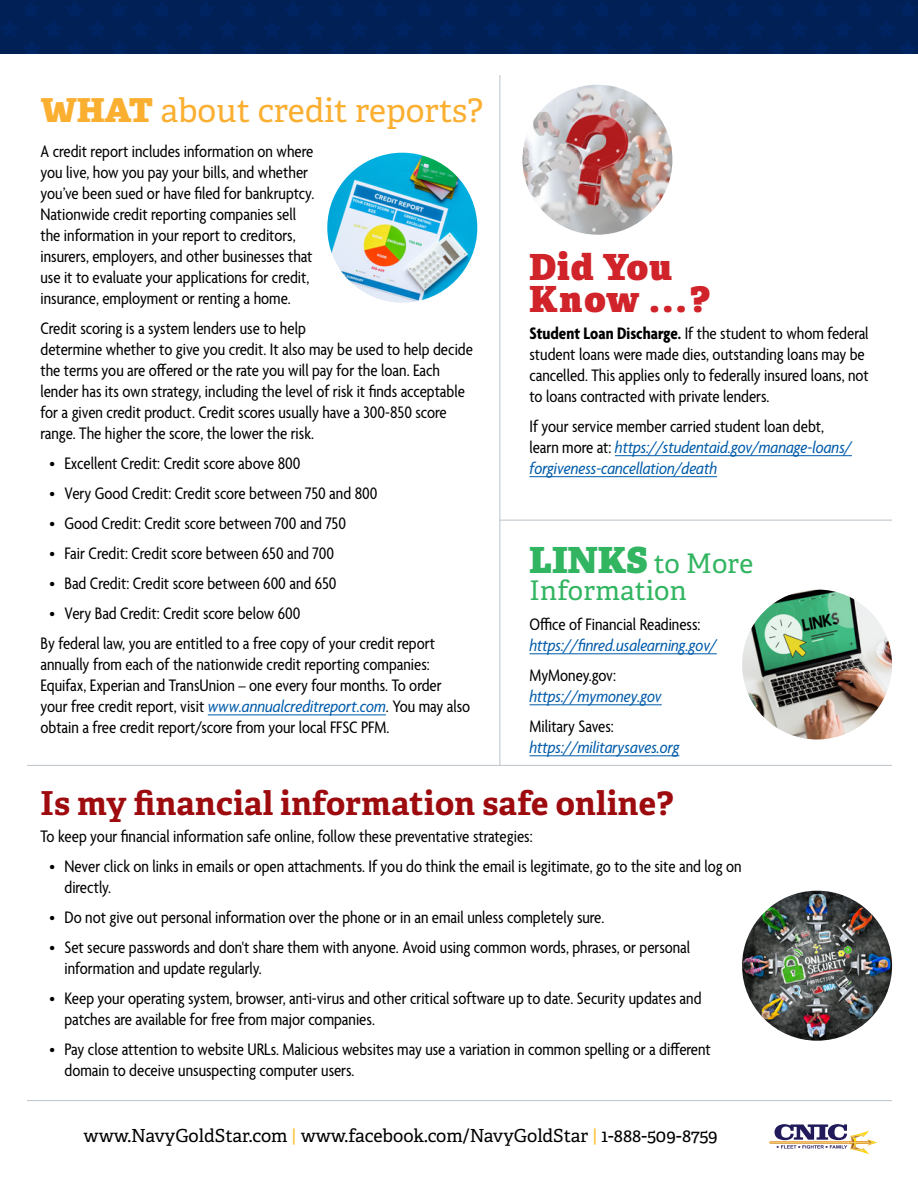
<style>
.page{position:relative;width:918px;height:1188px;background:#fff}
.page>*{position:absolute;margin:0;border:0;box-sizing:border-box;transform-origin:0 0}
.t1{font:800 36px/31.5px "Adelle";letter-spacing:.035em;color:#d0232a}
.t2{font:700 33px "Adelle";letter-spacing:.01em;color:#9e0b0f}
.t3{font:33px "Adelle";color:#fbaf31}
.t4{font:27px/27px "Adelle";letter-spacing:.01em;color:#32b561}
.t5{font:condensed 18px/21px "Agenda";color:#000}
.t6{font:italic condensed 18px/21px "Agenda";color:#005baa}
.t7{font:18px "Adelle";color:#000}
.s1{font-weight:800}
.s2{font-style:italic;color:#005baa}
.s3{font-weight:700}
.s4{font-style:normal;color:#000}
.s5{font-weight:800;font-size:36px}
.s6{color:#fec230}
</style>
<div class="page">
<svg style="left:0;top:0;width:918px;height:54px;background:#002058"></svg>
<hr style="left:27px;top:765px;width:865px;height:1px;background:#bbc4ca">
<hr style="left:500px;top:75px;width:1px;height:691px;background:#bbc4ca">
<img style="left:742px;top:590px;width:150px;height:150px;border-radius:75px">
<hr style="left:208px;top:714px;width:178px;height:1px;background:#005baa">
<hr style="left:615px;top:455px;width:237px;height:1px;background:#005baa">
<hr style="left:530px;top:476px;width:187px;height:1px;background:#005baa">
<hr style="left:530px;top:653px;width:187px;height:1px;background:#005baa">
<hr style="left:530px;top:704px;width:132px;height:1px;background:#005baa">
<hr style="left:530px;top:755px;width:149px;height:1px;background:#005baa">
<svg style="left:768px;top:1124px;width:110px;height:30px"></svg>
<img style="left:327px;top:153px;width:150px;height:150px;border-radius:75px">
<img style="left:742px;top:891px;width:150px;height:150px;border-radius:75px">
<hr style="left:500px;top:520px;width:392px;height:1px;background:#bbc4ca">
<img style="left:522px;top:85px;width:150px;height:150px;border-radius:75px">
<hr style="left:27px;top:1100px;width:865px;height:1px;background:#bbc4ca">
<h2 class="t3" style="left:41px;top:90px;width:444px"><span class="s1">WHAT</span> about credit reports?</h2>
<p class="t5" style="left:40px;top:142px;width:275px">A credit report includes information on where you live, how you pay your bills, and whether you’ve been sued or have filed for bankruptcy.<br>Nationwide credit reporting companies sell the information in your report to creditors, insurers, employers, and other businesses that use it to evaluate your applications for credit, insurance, employment or renting a home.</p>
<p class="t5" style="left:40px;top:319px;width:434px">Credit scoring is a system lenders use to help<br>determine whether to give you credit. It also may be used to help decide the terms you are offered or the rate you will pay for the loan. Each lender has its own strategy, including the level of risk it finds acceptable for a given credit product. Credit scores usually have a 300-850 score range. The higher the score, the lower the risk.</p>
<p class="t5" style="left:50px;top:454px;width:253px">• Excellent Credit: Credit score above 800</p>
<p class="t5" style="left:50px;top:484px;width:329px">• Very Good Credit: Credit score between 750 and 800</p>
<p class="t5" style="left:50px;top:514px;width:298px">• Good Credit: Credit score between 700 and 750</p>
<p class="t5" style="left:50px;top:544px;width:286px">• Fair Credit: Credit score between 650 and 700</p>
<p class="t5" style="left:50px;top:574px;width:289px">• Bad Credit: Credit score between 600 and 650</p>
<p class="t5" style="left:40px;top:599px;width:396px;line-height:30px;text-indent:9px">• Very Bad Credit: Credit score below 600<br>By federal law, you are entitled to a free copy of your credit report</p>
<p class="t5" style="left:40px;top:655px;width:431px">annually from each of the nationwide credit reporting companies:<br>Equifax, Experian and TransUnion – one every four months. To order your free credit report, visit <span class="s2">www.annualcreditreport.com</span>. You may also obtain a free credit report/score from your local FFSC PFM.</p>
<h1 class="t1" style="left:530px;top:252px;width:182px">Did You<br>Know ...?</h1>
<p class="t5" style="left:530px;top:324px;width:341px"><span class="s3">Student Loan Discharge.</span> If the student to whom federal student loans were made dies, outstanding loans may be cancelled. This applies only to federally insured loans, not to loans contracted with private lenders.</p>
<p class="t6" style="left:530px;top:415px;width:324px"><span class="s4">If your service member carried student loan debt, learn more at:</span> https://studentaid.gov/manage-loans/ forgiveness-cancellation/death</p>
<h3 class="t4" style="left:530px;top:550px;width:225px"><span class="s5">LINKS</span> to More<br>Information</h3>
<p class="t5" style="left:530px;top:615px;width:172px">Office of Financial Readiness:</p>
<p class="t6" style="left:530px;top:634px;width:189px">https://finred.usalearning.gov/</p>
<p class="t5" style="left:530px;top:666px;width:88px">MyMoney.gov:</p>
<p class="t6" style="left:530px;top:685px;width:134px">https://mymoney.gov</p>
<p class="t5" style="left:530px;top:717px;width:86px">Military Saves:</p>
<p class="t6" style="left:530px;top:736px;width:151px">https://militarysaves.org</p>
<h2 class="t2" style="left:40px;top:783px;width:634px">Is my financial information safe online?</h2>
<p class="t5" style="left:40px;top:827px;width:494px">To keep your financial information safe online, follow these preventative strategies:</p>
<p class="t5" style="left:64px;top:857px;width:679px;text-indent:-15px">• Never click on links in emails or open attachments. If you do think the email is legitimate, go to the site and log on directly.</p>
<p class="t5" style="left:49px;top:908px;width:556px">• Do not give out personal information over the phone or in an email unless completely sure.</p>
<p class="t5" style="left:64px;top:938px;width:627px;text-indent:-15px">• Set secure passwords and don't share them with anyone. Avoid using common words, phrases, or personal information and update regularly.</p>
<p class="t5" style="left:64px;top:989px;width:639px;text-indent:-15px">• Keep your operating system, browser, anti-virus and other critical software up to date. Security updates and patches are available for free from major companies.</p>
<p class="t5" style="left:64px;top:1040px;width:648px;text-indent:-15px">• Pay close attention to website URLs. Malicious websites may use a variation in common spelling or a different domain to deceive unsuspecting computer users.</p>
<p class="t7" style="left:84px;top:1125px;width:636px">www.NavyGoldStar.com <span class="s6">|</span> www.facebook.com/NavyGoldStar <span class="s6">|</span> 1-888-509-8759</p>
</div>
